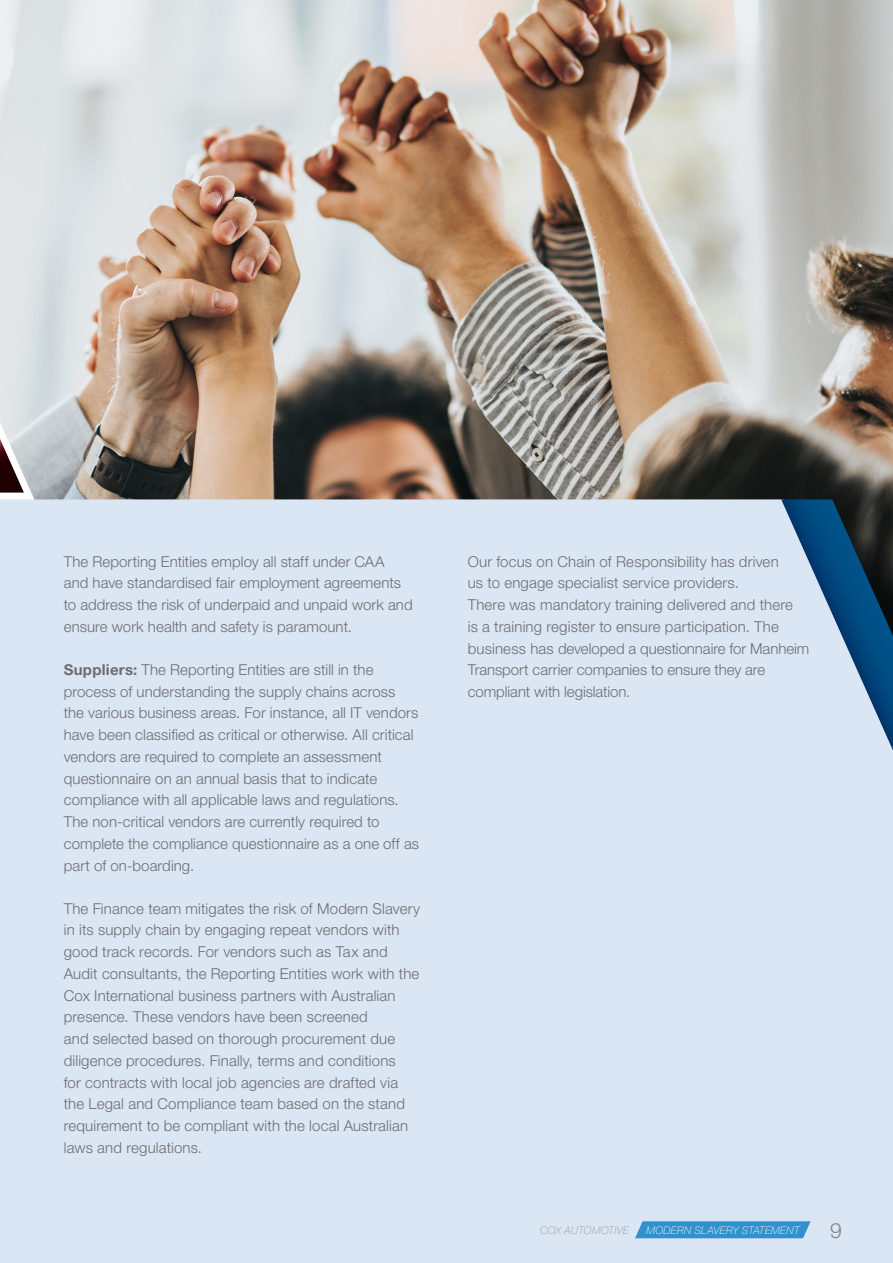
<style>
.page{position:relative;width:893px;height:1263px;background:#fff}
.page>*{position:absolute;margin:0;border:0;box-sizing:border-box;transform-origin:0 0}
.t1{font:300 21px "Helvetica Neue LT Std";color:#808285}
.Body_Copy{font:300 15px/21.8px "Helvetica Neue LT Std";letter-spacing:.01em;color:#6c6d70}
.t2{font:italic 100 10.5px "Helvetica Neue LT Std";letter-spacing:.025em;color:#fff}
.t3{font:italic 100 10.5px "Helvetica Neue LT Std";letter-spacing:.03em;color:#939598}
.s1{font-weight:700}
</style>
<div class="page">
<img style="left:0;top:0;width:893px;height:499px">
<div style="left:0;top:499px;width:893px;height:764px;background:#dbe6f4"></div>
<svg style="left:781px;top:499px;width:112px;height:251px;background:#7695ae"></svg>
<img style="left:0;top:439px;width:24px;height:54px">
<svg style="left:635px;top:1221px;width:176px;height:17px;background:#3c95ce"></svg>
<p class="Body_Copy" style="left:64px;top:550px;width:350px">The Reporting Entities employ all staff under CAA and have standardised fair employment agreements to address the risk of underpaid and unpaid work and ensure work health and safety is paramount.</p>
<p class="Body_Copy" style="left:64px;top:658px;width:357px"><span class="s1">Suppliers:</span> The Reporting Entities are still in the process of understanding the supply chains across the various business areas. For instance, all IT vendors have been classified as critical or otherwise. All critical vendors are required to complete an assessment questionnaire on an annual basis that to indicate compliance with all applicable laws and regulations.<br>The non-critical vendors are currently required to complete the compliance questionnaire as a one off as part of on-boarding.</p>
<p class="Body_Copy" style="left:64px;top:897px;width:358px">The Finance team mitigates the risk of Modern Slavery in its supply chain by engaging repeat vendors with good track records. For vendors such as Tax and Audit consultants, the Reporting Entities work with the Cox International business partners with Australian presence. These vendors have been screened<br>and selected based on thorough procurement due diligence procedures. Finally, terms and conditions<br>for contracts with local job agencies are drafted via the Legal and Compliance team based on the stand requirement to be compliant with the local Australian laws and regulations.</p>
<p class="Body_Copy" style="left:468px;top:550px;width:343px">Our focus on Chain of Responsibility has driven<br>us to engage specialist service providers.<br>There was mandatory training delivered and there<br>is a training register to ensure participation. The business has developed a questionnaire for Manheim Transport carrier companies to ensure they are compliant with legislation.</p>
<p class="t3" style="left:540px;top:1224px;width:90px">COX AUTOMOTIVE</p>
<p class="t2" style="left:646px;top:1224px;width:154px">MODERN SLAVERY STATEMENT</p>
<h1 class="t1" style="left:830px;top:1217px;width:13px">9</h1>
</div>
